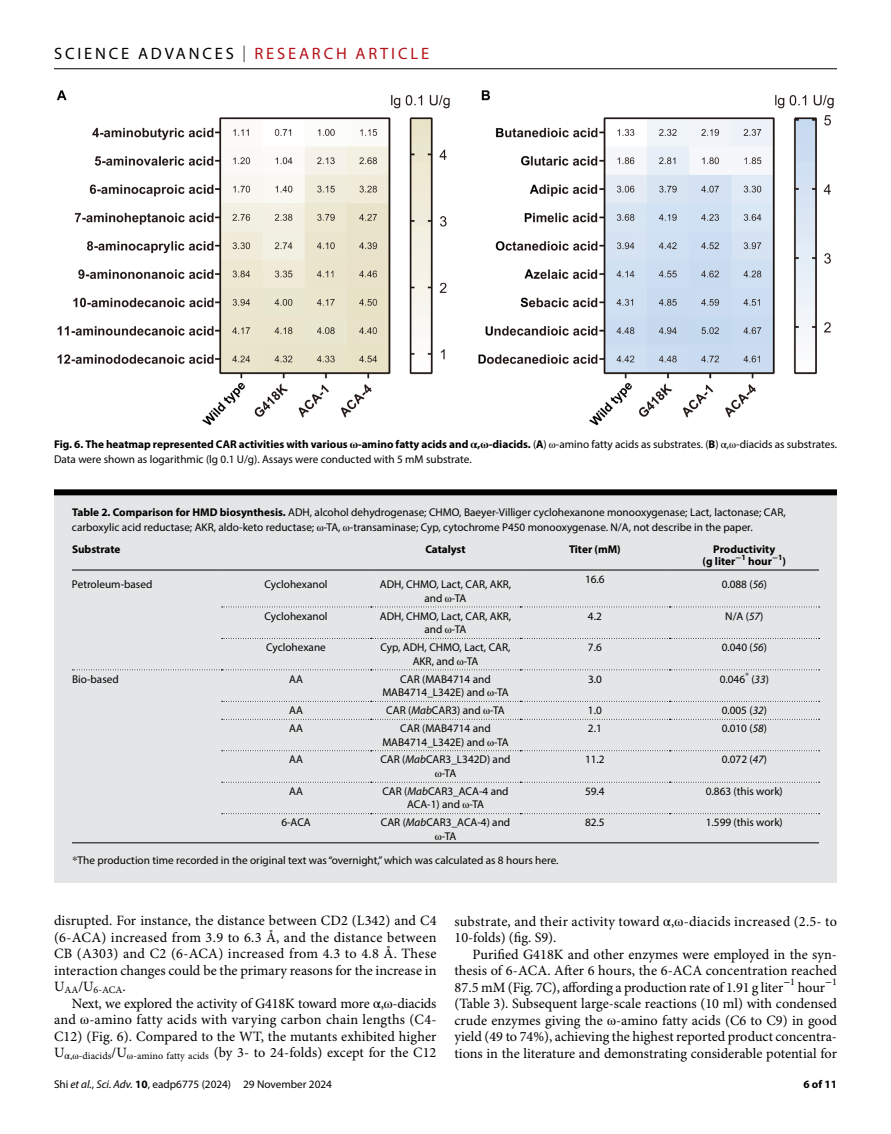
<style>
.page{position:relative;width:891px;height:1134px;background:#fff}
.page>*{position:absolute;margin:0;border:0;box-sizing:border-box;transform-origin:0 0}
.t1{font:16.5px "Myriad Pro";letter-spacing:.17em;color:#000}
.t2{font:14.25px/16.5px "Minion Pro";color:#000;text-align:justify}
.t3{font:11.25px/13.5px "Myriad Pro";color:#000;text-align:center}
.t4{font:700 11.25px/12px "Myriad Pro";color:#000;text-align:center}
.t5{font:10.05px "Minion Pro";color:#000}
.s1{font-weight:300}
.s2{color:#b5121b}
.s3{font-weight:700}
.s4{font-family:"STIX";font-weight:700}
.s5{font-family:"STIX"}
.s6{font-style:italic}
</style>
<div class="page">
<hr style="left:54px;top:68px;width:783px;height:1px;background:#000">
<img style="left:57px;top:90px;width:777px;height:335px">
<div style="left:54px;top:490px;width:783px;height:393px;background:#e4e5e6"></div>
<div style="left:54px;top:489px;width:783px;height:6px;background:#000"></div>
<hr style="left:72px;top:842px;width:747px;height:1px;background:#000">
<hr style="left:72px;top:570px;width:149px;height:1px;background:#000">
<hr style="left:221px;top:570px;width:150px;height:1px;background:#000">
<hr style="left:371px;top:570px;width:149px;height:1px;background:#000">
<hr style="left:520px;top:570px;width:150px;height:1px;background:#000">
<hr style="left:670px;top:570px;width:149px;height:1px;background:#000">
<svg style="left:222px;top:607px;width:598px;height:1px"></svg>
<svg style="left:222px;top:638px;width:598px;height:1px"></svg>
<svg style="left:72px;top:670px;width:748px;height:1px"></svg>
<svg style="left:222px;top:701px;width:598px;height:1px"></svg>
<svg style="left:222px;top:719px;width:598px;height:1px"></svg>
<svg style="left:222px;top:750px;width:598px;height:1px"></svg>
<svg style="left:222px;top:782px;width:598px;height:1px"></svg>
<svg style="left:222px;top:813px;width:598px;height:1px"></svg>
<h1 class="t1" style="left:54px;top:44px;width:376px">Scien ce Advan ces <span class="s1">|</span> <span class="s2">Resear ch Ar ticle</span></h1>
<p class="t3" style="left:54px;top:436px;width:785px;line-height:15px;text-align:left"><span class="s3">Fig. 6. The heatmap represented CAR activities with various</span> <span class="s4">ω</span><span class="s3">-amino fatty acids and</span> <span class="s4">α</span><span class="s3">,</span><span class="s4">ω</span><span class="s3">-diacids.</span> (<span class="s3">A</span>) <span class="s5">ω</span>-amino fatty acids as substrates. (<span class="s3">B</span>) <span class="s5">α</span>,<span class="s5">ω</span>-diacids as substrates.<br>Data were shown as logarithmic (lg 0.1 U/g). Assays were conducted with 5 mM substrate.</p>
<p class="t3" style="left:72px;top:505px;width:715px;line-height:14.2px;text-align:left"><span class="s3">Table 2. Comparison for HMD biosynthesis.</span> ADH, alcohol dehydrogenase; CH MO, Baeyer--Villiger cyclohexanone monooxygenase; Lact, lactonase; CAR, carboxylic acid reductase; AKR, aldo-keto reductase; <span class="s5">ω</span>--TA, <span class="s5">ω</span>-transaminase; Cyp, cytochrome P450 monooxygenase. N/A, not describe in the paper.</p>
<p class="t4" style="left:72px;top:543px;width:50px">Substrate</p>
<p class="t4" style="left:425px;top:543px;width:42px">Catalyst</p>
<p class="t4" style="left:569px;top:543px;width:53px">Titer (mM)</p>
<p class="t4" style="left:703px;top:543px;width:85px">Productivity<br>(g liter<sup>−</sup><sup>1</sup> hour<sup>−</sup><sup>1</sup>)</p>
<p class="t3" style="left:72px;top:578px;width:82px">Petroleum- based</p>
<p class="t3" style="left:265px;top:578px;width:64px">Cyclohexanol</p>
<p class="t3" style="left:380px;top:578px;width:133px">ADH, CH MO, Lact, CAR, AKR, and <span class="s5">ω</span>--TA</p>
<p class="t3" style="left:585px;top:572px;width:21px">16.6</p>
<p class="t3" style="left:722px;top:578px;width:47px">0.088 (<span class="s6">56</span>)</p>
<p class="t3" style="left:265px;top:609px;width:64px">Cyclohexanol</p>
<p class="t3" style="left:380px;top:609px;width:133px">ADH, CH MO, Lact, CAR, AKR, and <span class="s5">ω</span>--TA</p>
<p class="t3" style="left:588px;top:609px;width:15px">4.2</p>
<p class="t3" style="left:725px;top:609px;width:39px">N/A (<span class="s6">57</span>)</p>
<p class="t3" style="left:266px;top:640px;width:61px">Cyclohexane</p>
<p class="t3" style="left:381px;top:640px;width:132px">Cyp, ADH , CH MO, Lact, CAR,<br>AKR, and <span class="s5">ω</span>--TA</p>
<p class="t3" style="left:588px;top:640px;width:15px">7.6</p>
<p class="t3" style="left:722px;top:640px;width:47px">0.040 (<span class="s6">56</span>)</p>
<p class="t3" style="left:72px;top:672px;width:48px">Bio- based</p>
<p class="t3" style="left:289px;top:672px;width:15px">AA</p>
<p class="t3" style="left:382px;top:672px;width:128px">CAR (MAB4714 and<br>MAB4714_L342E) and <span class="s5">ω</span>--TA</p>
<p class="t3" style="left:588px;top:672px;width:15px">3.0</p>
<p class="t3" style="left:720px;top:672px;width:51px">0.046<sup>*</sup> (<span class="s6">33</span>)</p>
<p class="t3" style="left:289px;top:703px;width:15px">AA</p>
<p class="t3" style="left:386px;top:703px;width:120px">CAR (<span class="s6">Mab</span>CAR3) and <span class="s5">ω</span>--TA</p>
<p class="t3" style="left:588px;top:703px;width:15px">1.0</p>
<p class="t3" style="left:722px;top:703px;width:47px">0.005 (<span class="s6">32</span>)</p>
<p class="t3" style="left:289px;top:721px;width:15px">AA</p>
<p class="t3" style="left:382px;top:721px;width:128px">CAR (MAB4714 and<br>MAB4714_L342E) and <span class="s5">ω</span>--TA</p>
<p class="t3" style="left:588px;top:721px;width:15px">2.1</p>
<p class="t3" style="left:722px;top:721px;width:47px">0.010 (<span class="s6">58</span>)</p>
<p class="t3" style="left:289px;top:753px;width:15px">AA</p>
<p class="t3" style="left:380px;top:753px;width:132px">CAR (<span class="s6">Mab</span>CAR3_L342D) and <span class="s5">ω</span>--TA</p>
<p class="t3" style="left:585px;top:753px;width:21px">11.2</p>
<p class="t3" style="left:722px;top:753px;width:47px">0.072 (<span class="s6">47</span>)</p>
<p class="t3" style="left:289px;top:784px;width:15px">AA</p>
<p class="t3" style="left:382px;top:784px;width:128px">CAR (<span class="s6">Mab</span>CAR3_ACA-4 and<br>ACA-1) and <span class="s5">ω</span>--TA</p>
<p class="t3" style="left:585px;top:784px;width:21px">59.4</p>
<p class="t3" style="left:706px;top:784px;width:78px">0.863 (this work)</p>
<p class="t3" style="left:281px;top:816px;width:31px">6-ACA</p>
<p class="t3" style="left:381px;top:816px;width:131px">CAR (<span class="s6">Mab</span>CAR3_ACA-4) and <span class="s5">ω</span>--TA</p>
<p class="t3" style="left:585px;top:816px;width:21px">82.5</p>
<p class="t3" style="left:706px;top:816px;width:78px">1.599 (this work)</p>
<p class="t3" style="left:72px;top:854px;width:488px"><span class="s5">*</span>The production time recorded in the original text was “overnight,” which was calculated as 8 hours here.</p>
<p class="t2" style="left:54px;top:913px;width:384px">disrupted. For instance, the distance between CD2 (L342) and C4 (6-ACA) increased from 3.9 to 6.3 Å, and the distance between CB (A303) and C2 (6-ACA) increased from 4.3 to 4.8 Å. These interaction changes could be the primary reasons for the increase in</p>
<p class="t5" style="left:54px;top:984px;width:73px"><sup>U</sup>AA<sup>/U</sup>6-ACA<sup>.</sup></p>
<p class="t2" style="left:54px;top:995px;width:384px;text-indent:18px">Next, we explored the activity of G418K toward more <span class="s5">α</span>,<span class="s5">ω</span>-diacids and <span class="s5">ω</span>-amino fatty acids with varying carbon chain lengths (C4- C12) (Fig. 6). Compared to the WT, the mutants exhibited higher U<sub>α</sub><sub>,</sub><sub>ω</sub><sub>-diacids</sub>/U<sub>ω</sub><sub>-amino</sub> <sub>fatty</sub> <sub>acids</sub> (by 3- to 24-folds) except for the C12</p>
<p class="t3" style="left:54px;top:1077px;width:280px">Shi <span class="s6">et al.</span>, <span class="s6">Sci. Adv.</span> <span class="s3">10</span>, eadp6775 (2024) 29 November 2024</p>
<p class="t2" style="left:455px;top:913px;width:384px">substrate, and their activity toward <span class="s5">α</span>,<span class="s5">ω</span>-diacids increased (2.5- to<br>10-folds) (fig. S9).</p>
<p class="t2" style="left:454px;top:946px;width:384px;text-indent:18px">Purified G418K and other enzymes were employed in the syn&shy;thesis of 6-ACA. After 6 hours, the 6-ACA concentration reached 87.5 mM (Fig. 7C), affording a production rate of 1.91 g liter<sup>−</sup><sup>1</sup> hour<sup>−</sup><sup>1 </sup>(Table 3). Subsequent large-scale reactions (10 ml) with condensed crude enzymes giving the <span class="s5">ω</span>-amino fatty acids (C6 to C9) in good yield (49 to 74%), achieving the highest reported product concentra&shy;tions in the literature and demonstrating considerable potential for</p>
<p class="t4" style="left:803px;top:1077px;width:35px">6 of 11</p>
</div>
